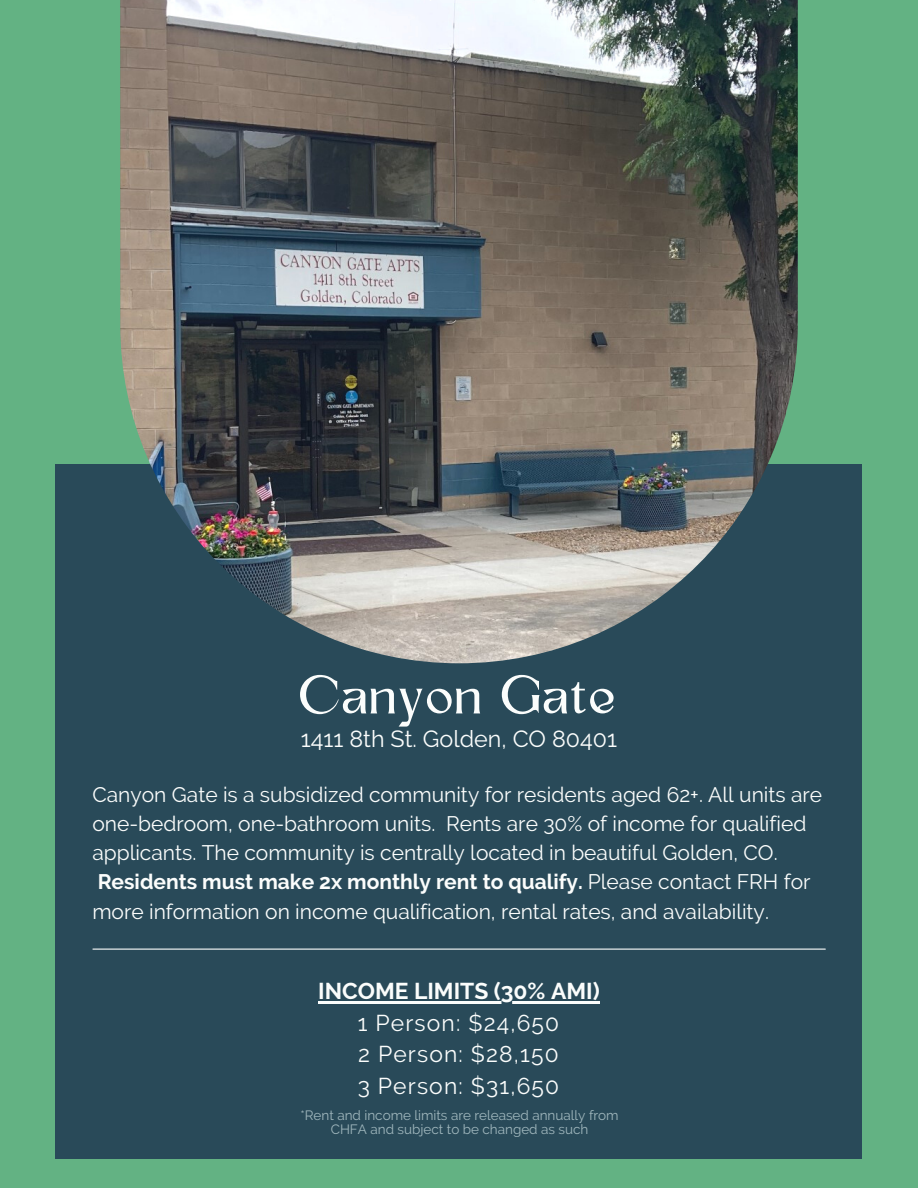
<style>
.page{position:relative;width:918px;height:1188px;background:#63b283}
.page>*{position:absolute;margin:0;border:0;box-sizing:border-box;transform-origin:0 0}
.t1{font:50.4px "Kingred Serif";color:#fbfdfc}
.t2{font:23.25px "Raleway";color:#fbfdfc}
.t3{font:22.8px/31.5px "Raleway";letter-spacing:.05em;color:#fbfdfc;text-align:justify}
.t4{font:700 22.8px "Raleway";color:#fbfdfc}
.t5{font:21px/29.2px "Raleway";color:#fbfdfc}
.t6{font:13.5px/14.7px "Raleway";color:#a0b7bd;text-align:center}
.s1{font-weight:700}
</style>
<div class="page">
<div style="left:55px;top:464px;width:807px;height:694px;background:#294a59"></div>
<hr style="left:93px;top:949px;width:732px;height:1px;background:#fbfdfc">
<hr style="left:318px;top:1001px;width:282px;height:3px;background:#fbfdfc">
<img style="left:120px;top:0;width:678px;height:663px">
<h1 class="t1" style="left:300px;top:676px;width:319px">Canyon Gate</h1>
<p class="t2" style="left:301px;top:725px;width:318px">1411 8th St. Golden, CO 80401</p>
<p class="t5" style="left:92px;top:780px;width:731px">Canyon Gate is a subsidized community for residents aged 62+. All units are one-bedroom, one-bathroom units. Rents are 30% of income for qualified applicants. The community is centrally located in beautiful Golden, CO.<br><span class="s1">Residents must make 2x monthly rent to qualify.</span> Please contact FRH for more information on income qualification, rental rates, and availability.</p>
<p class="t4" style="left:318px;top:978px;width:283px">INCOME LIMITS (30% AMI)</p>
<p class="t3" style="left:358px;top:1007px;width:203px">1 Person: $24,650<br>2 Person: $28,150<br>3 Person: $31,650</p>
<p class="t6" style="left:300px;top:1108px;width:320px">*Rent and income limits are released annually from<br>CHFA and subject to be changed as such</p>
</div>
